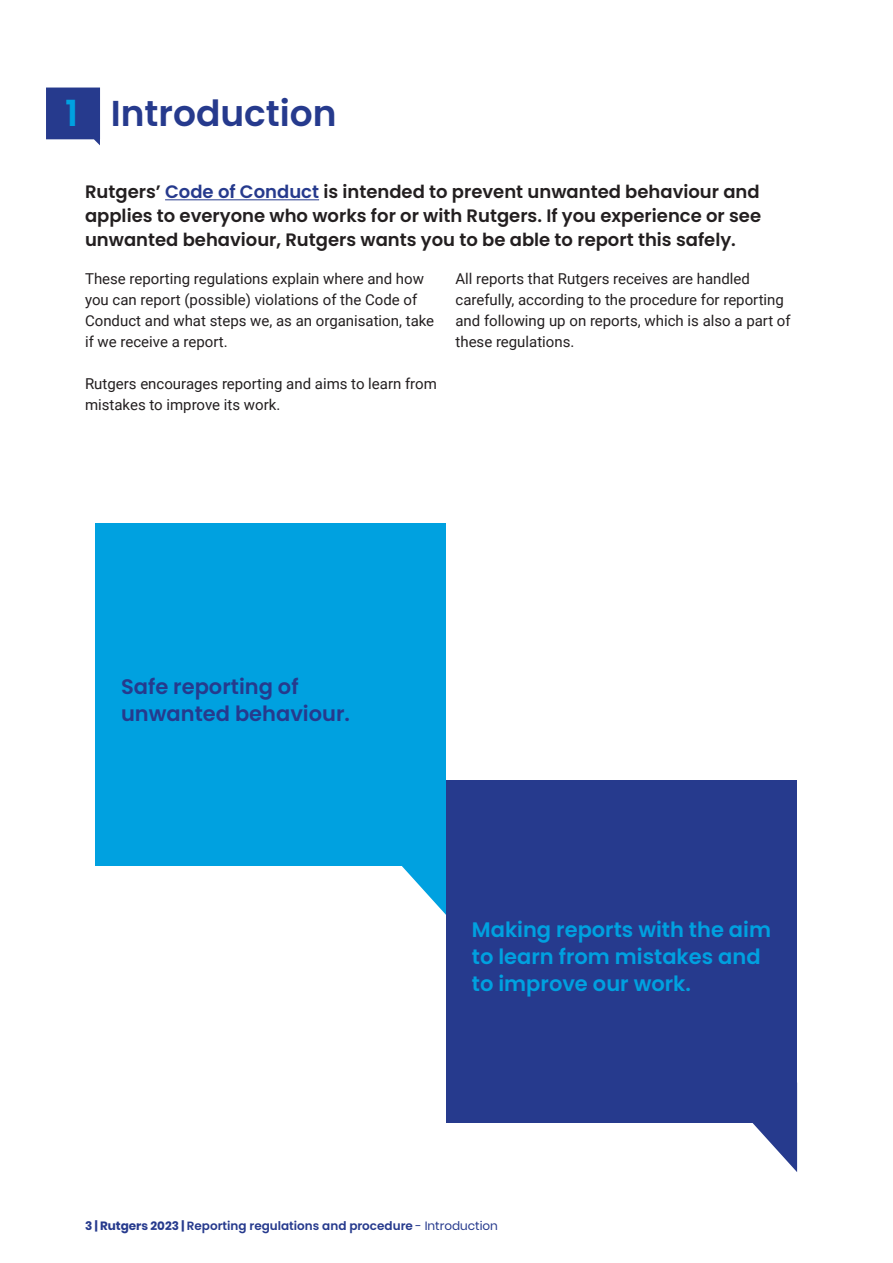
<style>
.page{position:relative;width:893px;height:1263px;background:#fff}
.page>*{position:absolute;margin:0;border:0;box-sizing:border-box;transform-origin:0 0}
.KOP_1{font:600 36px "Poppins";color:#263a8d}
.KOP_1-2{font:600 36px "Poppins";color:#00a1e0}
.t1{font:600 21px/27px "Poppins";color:#00a1e0}
.t2{font:600 21px "Poppins";color:#263a8d}
.intro_medium{font:600 18px/24px "Poppins";color:#231f20;text-align:justify}
.t3{font:15px/21px "Roboto";color:#231f20}
.t4{font:600 12px "Poppins";color:#263a8d}
.s1{color:#263a8d}
.s2{font-weight:700}
.s3{font-weight:400}
</style>
<div class="page">
<hr style="left:165px;top:199px;width:154px;height:1px;background:#263a8d">
<svg style="left:46px;top:88px;width:54px;height:57px;background:#3a4c97"></svg>
<div style="left:96px;top:523px;width:350px;height:343px;background:#00a1e0"></div>
<svg style="left:402px;top:866px;width:44px;height:49px"></svg>
<div style="left:446px;top:780px;width:351px;height:343px;background:#263a8d"></div>
<svg style="left:752px;top:1123px;width:45px;height:49px"></svg>
<p class="KOP_1-2" style="left:65px;top:93px;width:15px">1</p>
<p class="KOP_1" style="left:111px;top:93px;width:227px">Introduction</p>
<p class="intro_medium" style="left:85px;top:180px;width:678px">Rutgers’ <span class="s1">Code of Conduct</span> is intended to prevent unwanted behaviour and applies to everyone who works for or with Rutgers. If you experience or see unwanted behaviour, Rutgers wants you to be able to report this safely.</p>
<p class="t3" style="left:85px;top:268px;width:351px">These reporting regulations explain where and how you can report (possible) violations of the Code of Conduct and what steps we, as an organisation, take if we receive a report.</p>
<p class="t3" style="left:85px;top:373px;width:353px">Rutgers encourages reporting and aims to learn from mistakes to improve its work.</p>
<p class="t3" style="left:455px;top:268px;width:337px">All reports that Rutgers receives are handled carefully, according to the procedure for reporting and following up on reports, which is also a part of these regulations.</p>
<p class="t2" style="left:121px;top:674px;width:179px">Safe reporting of</p>
<p class="t2" style="left:121px;top:701px;width:230px">unwanted behaviour.</p>
<p class="t1" style="left:472px;top:916px;width:301px">Making reports with the aim to learn from mistakes and</p>
<p class="t1" style="left:472px;top:970px;width:221px">to improve our work.</p>
<p class="t4" style="left:85px;top:1218px;width:414px"><span class="s2">3 | Rutgers 2023 |</span> Reporting regulations and procedure <span class="s3">- Introduction</span></p>
</div>
